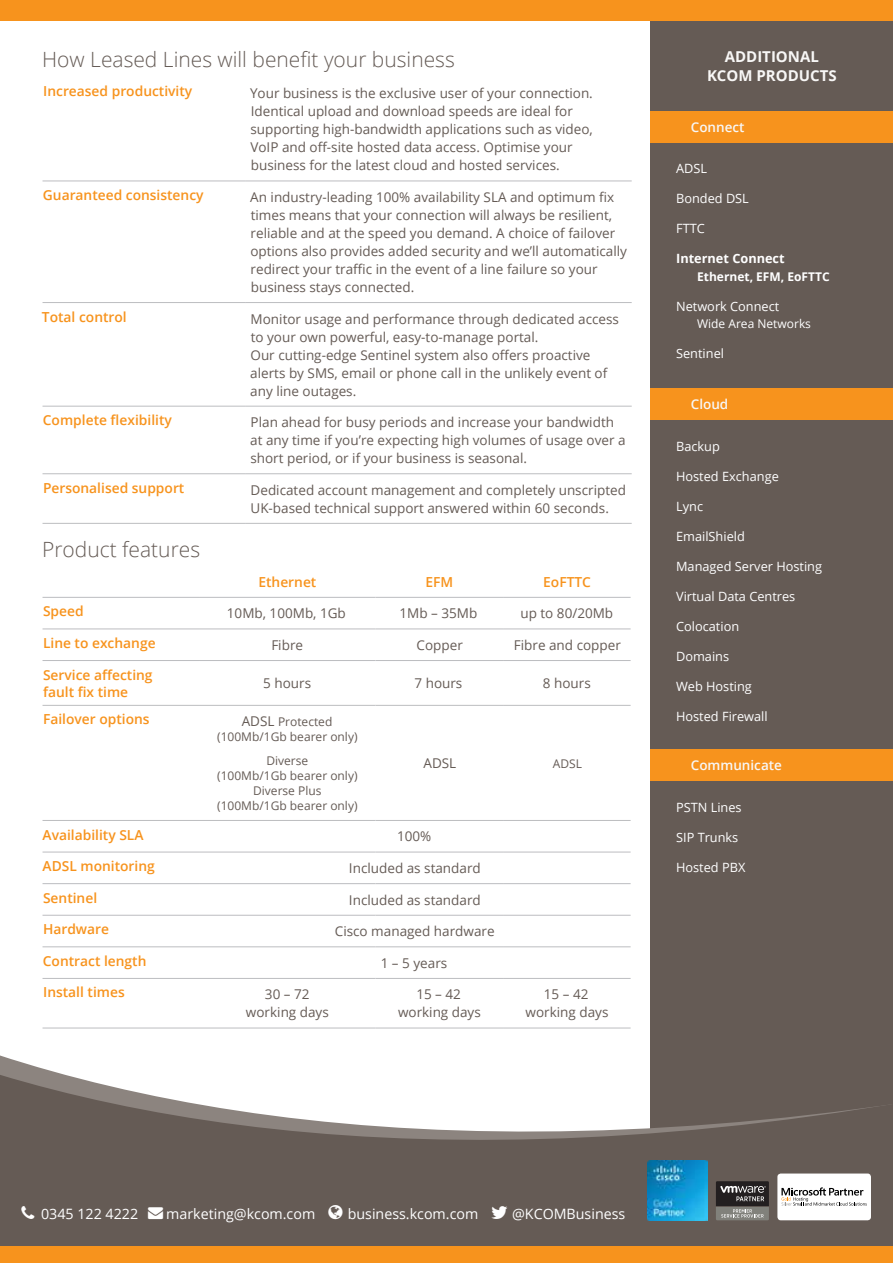
<style>
.page{position:relative;width:893px;height:1263px;background:#fff}
.page>*{position:absolute;margin:0;border:0;box-sizing:border-box;transform-origin:0 0}
.t1{font:300 21px "Open Sans";color:#655b55}
.t2{font:700 15px/19.5px "Open Sans";color:#f8f7f6;text-align:center}
.t3{font:14.25px "Open Sans";color:#fff}
.t4{font:600 13.8px/17.2px "Open Sans";color:#f7931d}
.t5{font:13.5px/18px "Open Sans";color:#655b55}
.t6{font:600 13.5px "Open Sans";color:#f8f7f6}
.t7{font:12.75px "Open Sans";color:#fff}
.t8{font:700 12.75px "Open Sans";color:#fff}
.t9{font:12px/15px "Open Sans";color:#655b55;text-align:center}
.t10{font:700 12px "Open Sans";color:#fff}
.t11{font:12px "Open Sans";color:#fff}
.s1{font-size:13.5px}
</style>
<div class="page">
<div style="left:651px;top:0;width:242px;height:1263px;background:#655b55"></div>
<div style="left:651px;top:388px;width:242px;height:32px;background:#f7931d"></div>
<div style="left:651px;top:111px;width:242px;height:31px;background:#f7931d"></div>
<div style="left:651px;top:749px;width:242px;height:32px;background:#f7931d"></div>
<hr style="left:43px;top:302px;width:203px;height:1px;background:#bcbdc0">
<hr style="left:246px;top:302px;width:386px;height:1px;background:#bcbdc0">
<hr style="left:43px;top:406px;width:203px;height:1px;background:#bcbdc0">
<hr style="left:246px;top:406px;width:386px;height:1px;background:#bcbdc0">
<hr style="left:43px;top:473px;width:203px;height:1px;background:#bcbdc0">
<hr style="left:246px;top:473px;width:386px;height:1px;background:#bcbdc0">
<hr style="left:43px;top:523px;width:203px;height:1px;background:#bcbdc0">
<hr style="left:246px;top:523px;width:386px;height:1px;background:#bcbdc0">
<hr style="left:43px;top:181px;width:203px;height:1px;background:#bcbdc0">
<hr style="left:246px;top:181px;width:386px;height:1px;background:#bcbdc0">
<hr style="left:43px;top:629px;width:156px;height:1px;background:#bcbdc0">
<hr style="left:199px;top:629px;width:176px;height:1px;background:#bcbdc0">
<hr style="left:375px;top:629px;width:128px;height:1px;background:#bcbdc0">
<hr style="left:503px;top:629px;width:128px;height:1px;background:#bcbdc0">
<hr style="left:43px;top:660px;width:156px;height:1px;background:#bcbdc0">
<hr style="left:199px;top:660px;width:176px;height:1px;background:#bcbdc0">
<hr style="left:375px;top:660px;width:128px;height:1px;background:#bcbdc0">
<hr style="left:503px;top:660px;width:128px;height:1px;background:#bcbdc0">
<hr style="left:43px;top:705px;width:156px;height:1px;background:#bcbdc0">
<hr style="left:199px;top:705px;width:176px;height:1px;background:#bcbdc0">
<hr style="left:375px;top:705px;width:128px;height:1px;background:#bcbdc0">
<hr style="left:503px;top:705px;width:128px;height:1px;background:#bcbdc0">
<hr style="left:43px;top:820px;width:156px;height:1px;background:#bcbdc0">
<hr style="left:199px;top:820px;width:176px;height:1px;background:#bcbdc0">
<hr style="left:375px;top:820px;width:128px;height:1px;background:#bcbdc0">
<hr style="left:503px;top:820px;width:128px;height:1px;background:#bcbdc0">
<hr style="left:43px;top:852px;width:156px;height:1px;background:#bcbdc0">
<hr style="left:199px;top:852px;width:176px;height:1px;background:#bcbdc0">
<hr style="left:375px;top:852px;width:128px;height:1px;background:#bcbdc0">
<hr style="left:503px;top:852px;width:128px;height:1px;background:#bcbdc0">
<hr style="left:43px;top:883px;width:156px;height:1px;background:#bcbdc0">
<hr style="left:199px;top:883px;width:176px;height:1px;background:#bcbdc0">
<hr style="left:375px;top:883px;width:128px;height:1px;background:#bcbdc0">
<hr style="left:503px;top:883px;width:128px;height:1px;background:#bcbdc0">
<hr style="left:43px;top:597px;width:156px;height:1px;background:#bcbdc0">
<hr style="left:199px;top:597px;width:176px;height:1px;background:#bcbdc0">
<hr style="left:375px;top:597px;width:128px;height:1px;background:#bcbdc0">
<hr style="left:503px;top:597px;width:128px;height:1px;background:#bcbdc0">
<svg style="left:0;top:911px;width:884px;height:335px;fill:#655b55"></svg>
<svg style="left:716px;top:1181px;width:53px;height:39px;background:#5e5b5a"></svg>
<img style="left:648px;top:1161px;width:59px;height:59px">
<div style="left:777px;top:1173px;width:94px;height:47px;background:#fff;border-radius:3px"></div>
<svg style="left:781px;top:1205px;width:86px;height:1px"></svg>
<svg style="left:781px;top:1187px;width:86px;height:18px"></svg>
<div style="left:0;top:1246px;width:893px;height:17px;background:#f7931d"></div>
<div style="left:0;top:0;width:893px;height:21px;background:#f7931d"></div>
<svg style="left:21px;top:1206px;width:13px;height:13px"></svg>
<svg style="left:328px;top:1205px;width:15px;height:14px"></svg>
<svg style="left:492px;top:1206px;width:15px;height:13px"></svg>
<h1 class="t1" style="left:42px;top:45px;width:414px">How Leased Lines will benefit your business</h1>
<p class="t4" style="left:43px;top:82px;width:151px">Increased productivity</p>
<p class="t5" style="left:250px;top:84px;width:344px">Your business is the exclusive user of your connection.<br>Identical upload and download speeds are ideal for supporting high-bandwidth applications such as video, VoIP and off-site hosted data access. Optimise your business for the latest cloud and hosted services.</p>
<p class="t4" style="left:43px;top:186px;width:162px">Guaranteed consistency</p>
<p class="t5" style="left:250px;top:188px;width:378px">An industry-leading 100% availability SLA and optimum fix times means that your connection will always be resilient, reliable and at the speed you demand. A choice of failover options also provides added security and we’ll automatically redirect your traffic in the event of a line failure so your business stays connected.</p>
<p class="t4" style="left:42px;top:308px;width:86px">Total control</p>
<p class="t5" style="left:250px;top:309px;width:370px">Monitor usage and performance through dedicated access to your own powerful, easy-to-manage portal.<br>Our cutting-edge Sentinel system also offers proactive alerts by SMS, email or phone call in the unlikely event of any line outages.</p>
<p class="t4" style="left:43px;top:411px;width:130px">Complete flexibility</p>
<p class="t5" style="left:250px;top:413px;width:377px">Plan ahead for busy periods and increase your bandwidth at any time if you’re expecting high volumes of usage over a short period, or if your business is seasonal.</p>
<p class="t4" style="left:43px;top:479px;width:143px">Personalised support</p>
<p class="t5" style="left:251px;top:480px;width:377px">Dedicated account management and completely unscripted<br>UK-based technical support answered within 60 seconds.</p>
<h1 class="t1" style="left:42px;top:535px;width:159px">Product features</h1>
<p class="t4" style="left:258px;top:573px;width:59px">Ethernet</p>
<p class="t4" style="left:425px;top:573px;width:29px">EFM</p>
<p class="t4" style="left:543px;top:573px;width:49px">EoFTTC</p>
<p class="t4" style="left:43px;top:602px;width:42px">Speed</p>
<p class="t5" style="left:227px;top:604px;width:120px">10Mb, 100Mb, 1Gb</p>
<p class="t5" style="left:399px;top:604px;width:79px">1Mb – 35Mb</p>
<p class="t5" style="left:520px;top:604px;width:94px">up to 80/20Mb</p>
<p class="t4" style="left:43px;top:634px;width:114px">Line to exchange</p>
<p class="t5" style="left:271px;top:636px;width:33px">Fibre</p>
<p class="t5" style="left:417px;top:636px;width:48px">Copper</p>
<p class="t5" style="left:514px;top:636px;width:109px">Fibre and copper</p>
<p class="t4" style="left:43px;top:666px;width:111px">Service affecting fault fix time</p>
<p class="t5" style="left:263px;top:674px;width:49px">5 hours</p>
<p class="t5" style="left:414px;top:674px;width:49px">7 hours</p>
<p class="t5" style="left:543px;top:674px;width:49px">8 hours</p>
<p class="t4" style="left:43px;top:710px;width:108px">Failover options</p>
<p class="t9" style="left:217px;top:714px;width:142px"><span class="s1">ADSL</span> Protected (100Mb/1Gb bearer only)</p>
<p class="t9" style="left:217px;top:753px;width:142px">Diverse<br>(100Mb/1Gb bearer only)<br>Diverse Plus (100Mb/1Gb bearer only)</p>
<p class="t5" style="left:423px;top:754px;width:34px">ADSL</p>
<p class="t9" style="left:553px;top:755px;width:31px">ADSL</p>
<p class="t4" style="left:43px;top:826px;width:102px">Availability SLA</p>
<p class="t5" style="left:397px;top:827px;width:36px">100%</p>
<p class="t4" style="left:43px;top:857px;width:114px">ADSL monitoring</p>
<p class="t5" style="left:349px;top:859px;width:133px">Included as standard</p>
<p class="t4" style="left:43px;top:889px;width:56px">Sentinel</p>
<p class="t5" style="left:349px;top:890px;width:133px">Included as standard</p>
<p class="t4" style="left:43px;top:920px;width:68px">Hardware</p>
<p class="t5" style="left:335px;top:922px;width:161px">Cisco managed hardware</p>
<p class="t4" style="left:43px;top:952px;width:105px">Contract length</p>
<p class="t5" style="left:381px;top:953px;width:68px">1 – 5 years</p>
<p class="t4" style="left:43px;top:983px;width:83px">Install times</p>
<p class="t5" style="left:246px;top:985px;width:84px;text-align:center">30 – 72 working days</p>
<p class="t5" style="left:398px;top:985px;width:84px;text-align:center">15 – 42 working days</p>
<p class="t5" style="left:526px;top:985px;width:84px;text-align:center">15 – 42 working days</p>
<p class="t2" style="left:707px;top:46px;width:131px">ADDITIONAL<br>KCOM PRODUCTS</p>
<p class="t6" style="left:691px;top:117px;width:55px">Connect</p>
<p class="t7" style="left:676px;top:160px;width:32px">ADSL</p>
<p class="t7" style="left:676px;top:190px;width:74px">Bonded DSL</p>
<p class="t7" style="left:676px;top:220px;width:30px">FTTC</p>
<p class="t8" style="left:676px;top:250px;width:110px">Internet Connect</p>
<p class="t10" style="left:697px;top:268px;width:134px">Ethernet, EFM, EoFTTC</p>
<p class="t7" style="left:676px;top:297px;width:105px">Network Connect</p>
<p class="t11" style="left:697px;top:315px;width:115px">Wide Area Networks</p>
<p class="t7" style="left:676px;top:345px;width:49px">Sentinel</p>
<p class="t6" style="left:691px;top:395px;width:39px">Cloud</p>
<p class="t7" style="left:676px;top:437px;width:45px">Backup</p>
<p class="t7" style="left:676px;top:467px;width:104px">Hosted Exchange</p>
<p class="t7" style="left:676px;top:497px;width:28px">Lync</p>
<p class="t7" style="left:676px;top:527px;width:70px">EmailShield</p>
<p class="t7" style="left:676px;top:557px;width:147px">Managed Server Hosting</p>
<p class="t7" style="left:676px;top:587px;width:121px">Virtual Data Centres</p>
<p class="t7" style="left:676px;top:617px;width:65px">Colocation</p>
<p class="t7" style="left:676px;top:647px;width:55px">Domains</p>
<p class="t7" style="left:676px;top:677px;width:77px">Web Hosting</p>
<p class="t7" style="left:676px;top:707px;width:93px">Hosted Firewall</p>
<p class="t6" style="left:691px;top:756px;width:93px">Communicate</p>
<p class="t7" style="left:676px;top:798px;width:67px">PSTN Lines</p>
<p class="t7" style="left:676px;top:828px;width:64px">SIP Trunks</p>
<p class="t7" style="left:676px;top:858px;width:71px">Hosted PBX</p>
<p class="t3" style="left:41px;top:1204px;width:276px">0345 122 4222 → marketing@kcom.com</p>
<p class="t3" style="left:348px;top:1204px;width:132px">business.kcom.com</p>
<p class="t3" style="left:512px;top:1204px;width:115px">@KCOMBusiness</p>
</div>
